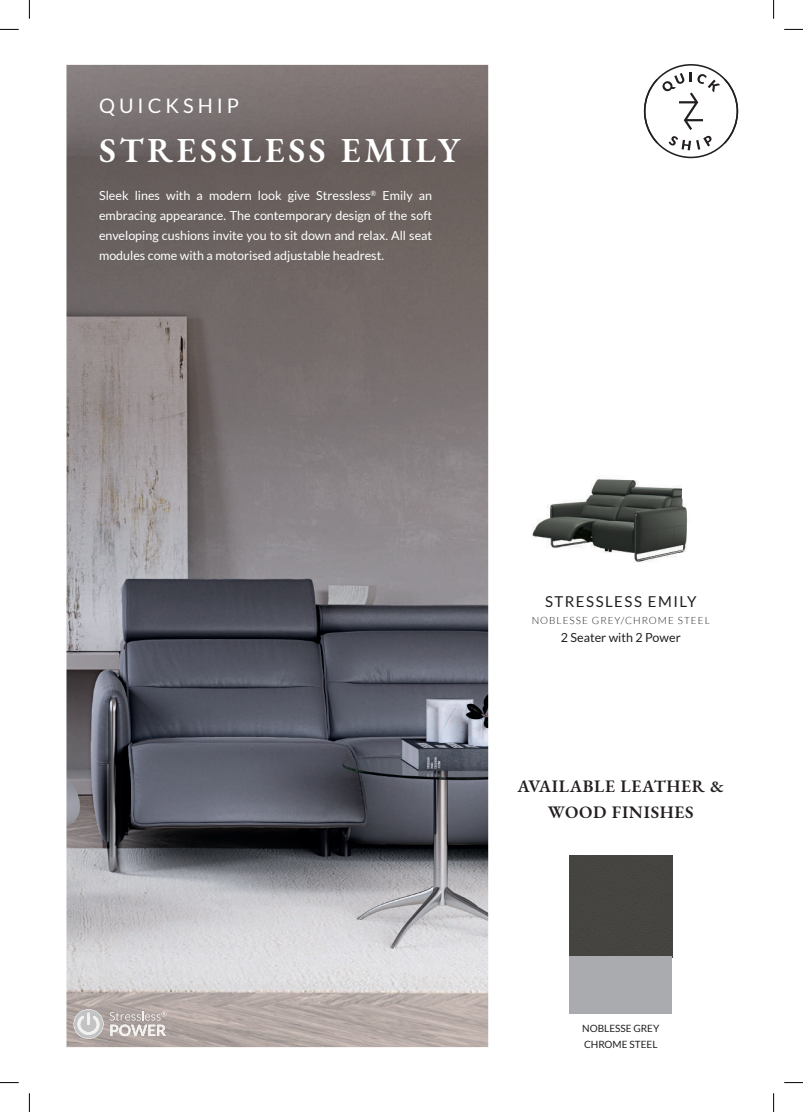
<style>
.page{position:relative;width:803px;height:1112px;background:#fff}
.page>*{position:absolute;margin:0;border:0;box-sizing:border-box;transform-origin:0 0}
.t1{font:600 35px "EB Garamond";letter-spacing:.1em;color:#fff}
.t2{font:20px "Lato";letter-spacing:.2em;color:#fff}
.t3{font:600 17.5px/26.2px "EB Garamond";letter-spacing:.04em;color:#231f20;text-align:center}
.t4{font:15px "Lato";letter-spacing:.1em;color:#231f20}
.t5{font:12.5px/20px "Lato";color:#fff;text-align:justify}
.t6{font:12.5px "Lato";color:#231f20}
.t7{font:300 10px "Lato";letter-spacing:.1em;color:#231f20}
.t8{font:10px/15px "Lato";color:#231f20}
</style>
<div class="page">
<img style="left:66px;top:65px;width:422px;height:981px">
<img style="left:532px;top:478px;width:156px;height:85px">
<div style="left:569px;top:855px;width:103px;height:101px;background:#464440"></div>
<div style="left:569px;top:956px;width:103px;height:57px;background:#aaabaf"></div>
<svg style="left:644px;top:64px;width:94px;height:94px"></svg>
<svg style="left:110px;top:1011px;width:56px;height:24px"></svg>
<img style="left:74px;top:1009px;width:29px;height:29px">
<img style="left:77px;top:1015px;width:22px;height:19px">
<svg style="left:87px;top:1012px;width:3px;height:12px"></svg>
<svg style="left:0;top:29px;width:19px;height:1px"></svg>
<svg style="left:784px;top:29px;width:19px;height:1px"></svg>
<svg style="left:0;top:1082px;width:19px;height:1px"></svg>
<svg style="left:784px;top:1082px;width:19px;height:1px"></svg>
<svg style="left:29px;top:0;width:1px;height:19px"></svg>
<svg style="left:29px;top:1093px;width:1px;height:18px"></svg>
<svg style="left:773px;top:0;width:1px;height:19px"></svg>
<svg style="left:773px;top:1093px;width:1px;height:18px"></svg>
<h2 class="t2" style="left:99px;top:94px;width:142px">QUICKSHIP</h2>
<h1 class="t1" style="left:99px;top:126px;width:362px">STRESSLESS EMILY</h1>
<p class="t5" style="left:99px;top:185px;width:335px">Sleek lines with a modern look give Stressless<sup>®</sup> Emily an embracing appearance. The contemporary design of the soft enveloping cushions invite you to sit down and relax. All seat modules come with a motorised adjustable headrest.</p>
<p class="t4" style="left:545px;top:592px;width:153px">STRESSLESS EMILY</p>
<p class="t7" style="left:532px;top:615px;width:180px">NOBLESSE GREY/CHROME STEEL</p>
<p class="t6" style="left:561px;top:630px;width:121px">2 Seater with 2 Power</p>
<h3 class="t3" style="left:518px;top:772px;width:208px">AVAILABLE LEATHER &amp;<br>WOOD FINISHES</h3>
<p class="t8" style="left:582px;top:1020px;width:79px">NOBLESSE GREY<br>CHROME STEEL</p>
</div>
